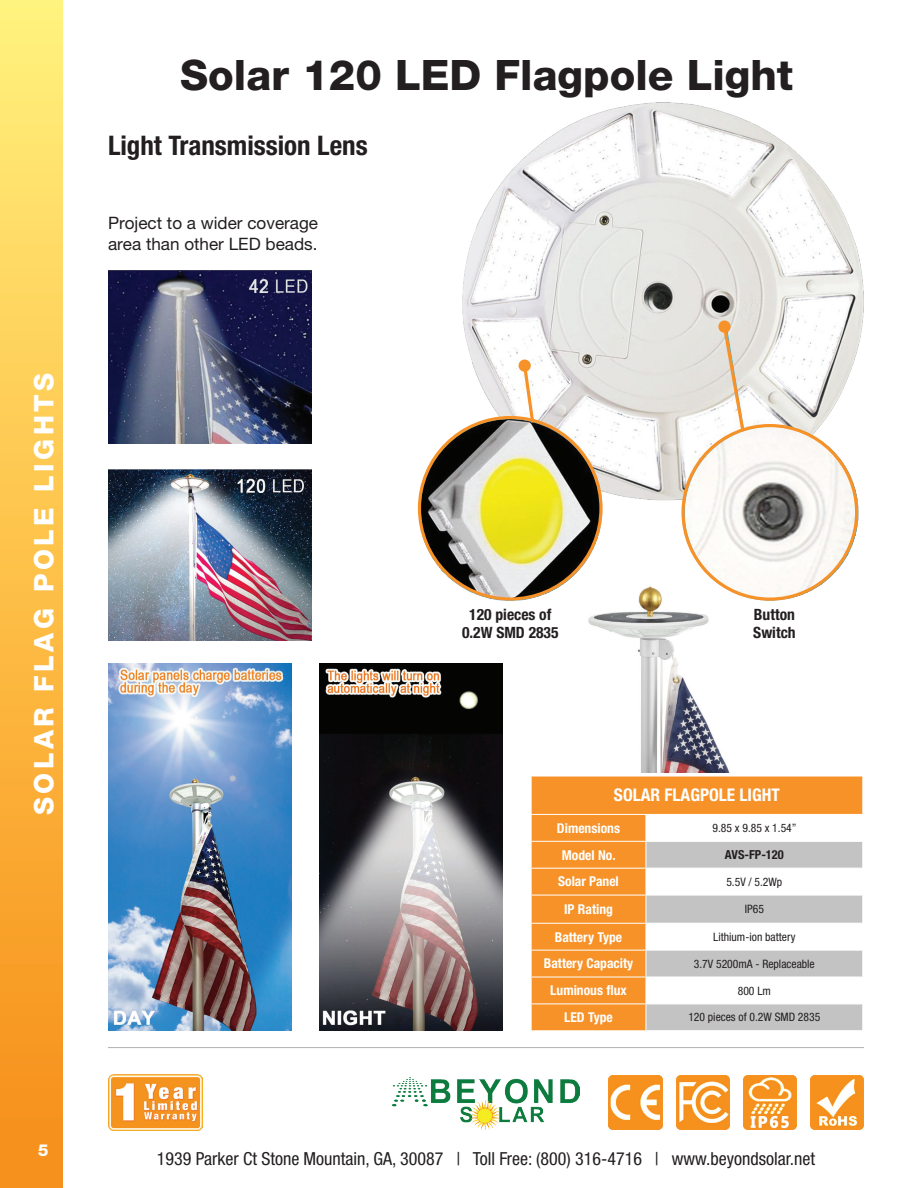
<style>
.page{position:relative;width:918px;height:1188px;background:#fff}
.page>*{position:absolute;margin:0;border:0;box-sizing:border-box;transform-origin:0 0}
.t1{font:800 42px "Helvetica Neue LT Std";color:#231f20}
.t2{font:700 condensed 27px "Helvetica Neue LT Pro";color:#231f20}
.t3{font:800 27px "Helvetica Neue LT Std";letter-spacing:.13em;color:#fff}
.t4{font:condensed 18px "Helvetica Neue LT Pro";color:#231f20}
.t5{font:700 condensed 17.4px "Helvetica Neue LT Pro";color:#fff}
.t6{font:17.1px/20.5px "Helvetica Neue LT Pro";color:#231f20}
.t7{font:800 16.5px "Helvetica Neue LT Std";color:#fff}
.t8{font:700 condensed 15.6px/18.8px "Helvetica Neue LT Pro";color:#231f20}
.t9{font:700 condensed 13.65px "Helvetica Neue LT Pro";color:#fff}
.t10{font:700 condensed 12.45px "Helvetica Neue LT Std";color:#231f20}
.t11{font:condensed 11.7px "Helvetica Neue LT Pro";color:#231f20}
</style>
<div class="page">
<div style="left:0;top:0;width:63px;height:1188px;background:linear-gradient(to bottom,#fff17b,#f78c16)"></div>
<img style="left:393px;top:1077px;width:186px;height:54px">
<img style="left:108px;top:1074px;width:94px;height:57px">
<img style="left:609px;top:1076px;width:53px;height:53px">
<img style="left:676px;top:1076px;width:53px;height:53px">
<img style="left:811px;top:1076px;width:53px;height:53px">
<img style="left:743px;top:1076px;width:54px;height:53px">
<img style="left:588px;top:601px;width:142px;height:172px">
<div style="left:531px;top:776px;width:332px;height:38px;background:#f69228"></div>
<div style="left:531px;top:814px;width:115px;height:27px;background:#f69228"></div>
<div style="left:531px;top:841px;width:115px;height:27px;background:#f69228"></div>
<div style="left:531px;top:868px;width:115px;height:27px;background:#f69228"></div>
<div style="left:531px;top:895px;width:115px;height:28px;background:#f69228"></div>
<div style="left:531px;top:923px;width:115px;height:27px;background:#f69228"></div>
<div style="left:531px;top:950px;width:115px;height:27px;background:#f69228"></div>
<div style="left:531px;top:977px;width:115px;height:27px;background:#f69228"></div>
<div style="left:531px;top:1004px;width:115px;height:27px;background:#f69228"></div>
<hr style="left:531px;top:814px;width:115px;height:1px;background:#fff">
<hr style="left:531px;top:841px;width:115px;height:1px;background:#fff">
<hr style="left:531px;top:868px;width:115px;height:1px;background:#fff">
<hr style="left:531px;top:895px;width:115px;height:1px;background:#fff">
<hr style="left:531px;top:923px;width:115px;height:1px;background:#fff">
<hr style="left:531px;top:950px;width:115px;height:1px;background:#fff">
<hr style="left:531px;top:1003px;width:115px;height:1px;background:#fff">
<hr style="left:531px;top:776px;width:115px;height:1px;background:#fff">
<hr style="left:646px;top:776px;width:217px;height:1px;background:#fff">
<hr style="left:531px;top:977px;width:115px;height:1px;background:#fff">
<svg style="left:645px;top:814px;width:217px;height:216px"></svg>
<div style="left:530px;top:773px;width:334px;height:259px;border:1px solid #fff"></div>
<img style="left:419px;top:103px;width:444px;height:498px">
<img style="left:108px;top:470px;width:204px;height:170px">
<img style="left:319px;top:664px;width:184px;height:367px">
<img style="left:108px;top:271px;width:204px;height:173px">
<img style="left:108px;top:664px;width:184px;height:367px">
<svg style="left:718px;top:320px;width:28px;height:114px"></svg>
<svg style="left:518px;top:359px;width:18px;height:67px"></svg>
<hr style="left:108px;top:1047px;width:756px;height:1px;background:#afafaf">
<h2 class="t3" style="left:28px;top:815px;width:444px;rotate:-90deg">SOLAR FLAG POLE LIGHTS</h2>
<h3 class="t7" style="left:38px;top:1140px;width:12px">5</h3>
<h1 class="t1" style="left:180px;top:50px;width:614px">Solar 120 LED Flagpole Light</h1>
<h2 class="t2" style="left:108px;top:129px;width:261px">Light Transmission Lens</h2>
<h3 class="t6" style="left:108px;top:213px;width:212px">Project to a wider coverage area than other LED beads.</h3>
<h3 class="t8" style="left:462px;top:604px;width:98px;text-align:center">120 pieces of<br>0.2W SMD 2835</h3>
<h3 class="t8" style="left:753px;top:604px;width:44px">Button<br>Switch</h3>
<h3 class="t5" style="left:614px;top:785px;width:167px">SOLAR FLAGPOLE LIGHT</h3>
<p class="t9" style="left:557px;top:820px;width:65px">Dimensions</p>
<p class="t11" style="left:713px;top:821px;width:86px">9.85 x 9.85 x 1.54”</p>
<p class="t9" style="left:562px;top:846px;width:55px">Model No.</p>
<p class="t10" style="left:725px;top:847px;width:61px">AVS-FP-120</p>
<p class="t9" style="left:558px;top:873px;width:62px">Solar Panel</p>
<p class="t11" style="left:726px;top:875px;width:57px">5.5V / 5.2Wp</p>
<p class="t9" style="left:564px;top:901px;width:50px">IP Rating</p>
<p class="t11" style="left:745px;top:902px;width:21px">IP65</p>
<p class="t9" style="left:555px;top:928px;width:69px">Battery Type</p>
<p class="t11" style="left:713px;top:930px;width:84px">Lithium-ion battery</p>
<p class="t9" style="left:544px;top:955px;width:91px">Battery Capacity</p>
<p class="t11" style="left:694px;top:957px;width:122px">3.7V 5200mA - Replaceable</p>
<p class="t9" style="left:550px;top:982px;width:78px">Luminous flux</p>
<p class="t11" style="left:738px;top:984px;width:35px">800 Lm</p>
<p class="t9" style="left:564px;top:1009px;width:50px">LED Type</p>
<p class="t11" style="left:688px;top:1011px;width:134px">120 pieces of 0.2W SMD 2835</p>
<h3 class="t4" style="left:157px;top:1148px;width:660px">1939 Parker Ct Stone Mountain, GA, 30087 | Toll Free: (800) 316-4716 | www.beyondsolar.net</h3>
</div>
